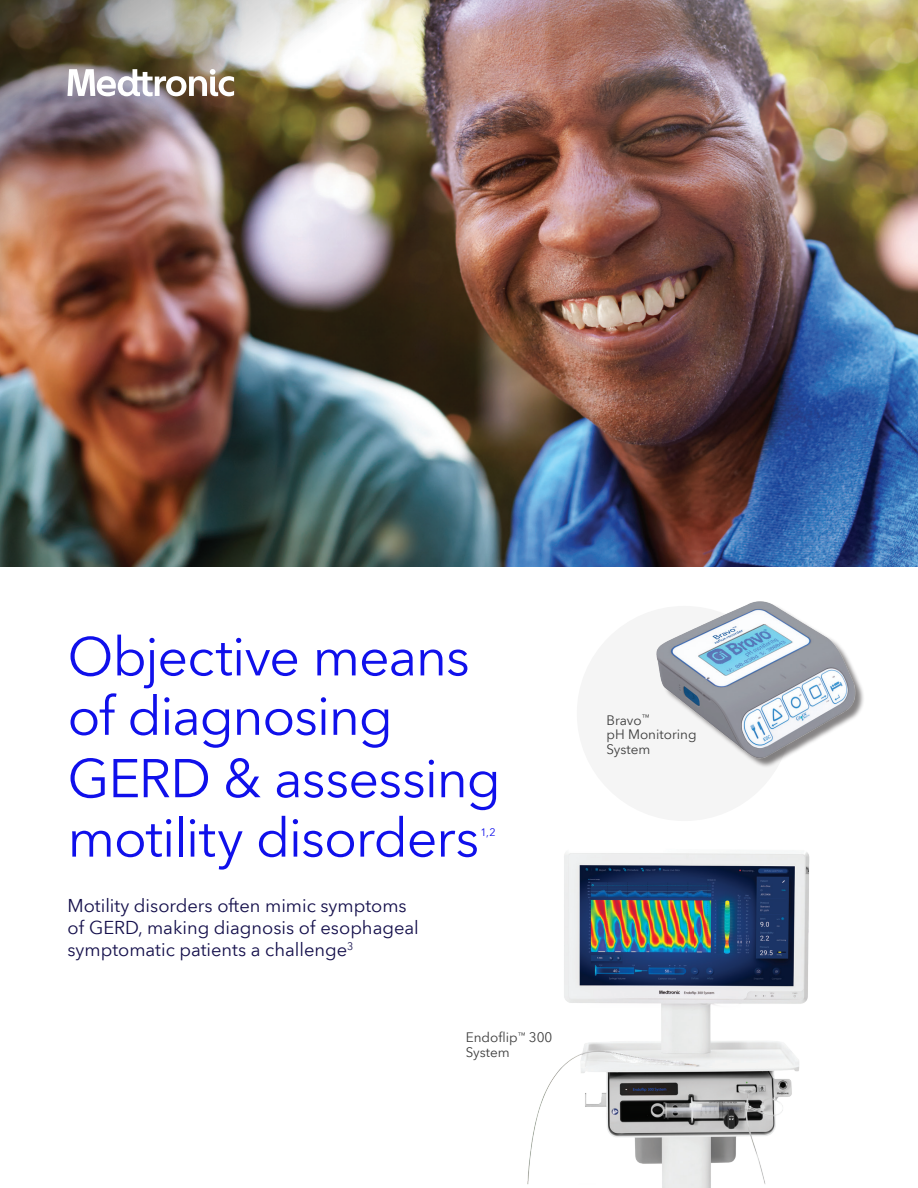
<style>
.page{position:relative;width:918px;height:1188px;background:#fff}
.page>*{position:absolute;margin:0;border:0;box-sizing:border-box;transform-origin:0 0}
.Headlines_36_31_White{font:54px/60.4px "Avenir Next World";letter-spacing:-.025em;color:#1010eb}
.t1{font:18.3px/22px "Avenir Next World";color:#140f4b}
.t2{font:13.5px/14.9px "Avenir Next World";color:#3c3c3c}
.Headlines_36_31_White-2{font:10.65px "Avenir Next World";color:#1010eb}
</style>
<div class="page">
<img style="left:527px;top:852px;width:283px;height:336px">
<div style="left:577px;top:606px;width:215px;height:215px;background:#f5f5f5;border-radius:50%"></div>
<img style="left:0;top:0;width:918px;height:567px">
<img style="left:0;top:0;width:442px;height:386px">
<svg style="left:67px;top:69px;width:167px;height:27px"></svg>
<img style="left:656px;top:601px;width:208px;height:166px">
<p class="Headlines_36_31_White" style="left:68px;top:627px;width:435px">Objective means of diagnosing<br>GERD &amp; assessing motility disorders</p>
<p class="Headlines_36_31_White-2" style="left:480px;top:823px;width:17px">1,2</p>
<p class="t1" style="left:68px;top:895px;width:353px">Motility disorders often mimic symptoms of GERD, making diagnosis of esophageal symptomatic patients a challenge<sup>3</sup></p>
<p class="t2" style="left:466px;top:1030px;width:88px">Endoflip<sup>™</sup> 300<br>System</p>
<p class="t2" style="left:606px;top:713px;width:45px">Bravo<sup>™</sup></p>
<p class="t2" style="left:606px;top:727px;width:92px">pH Monitoring<br>System</p>
</div>
